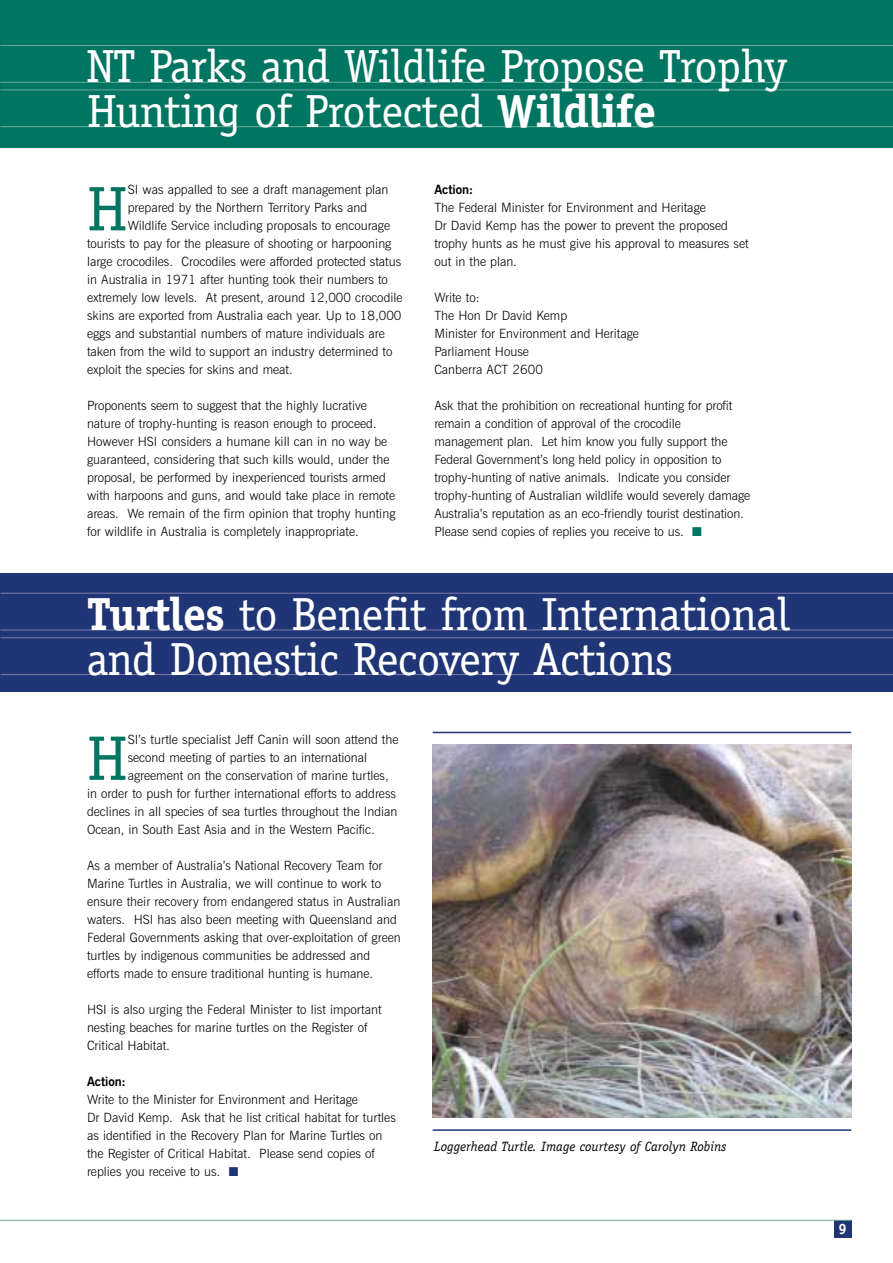
<style>
.page{position:relative;width:893px;height:1263px;background:#fff}
.page>*{position:absolute;margin:0;border:0;box-sizing:border-box;transform-origin:0 0}
.t1{font:63px "Officina Serif";color:#007561}
.t2{font:46.5px/45px "Officina Serif";letter-spacing:-.015em;color:#fff}
.t3{font:700 15px "Officina Serif";color:#fff}
.t4{font:italic 13.5px "Officina Serif";color:#000}
.t5{font:300 12.75px/18px "News Gothic BT";color:#000}
.t6{font:700 12.75px "News Gothic BT";color:#000}
.s1{font-weight:700}
.s2{color:#007561}
.s3{color:#203575}
</style>
<div class="page">
<hr style="left:432px;top:732px;width:419px;height:1px;background:#203575">
<img style="left:432px;top:744px;width:419px;height:374px">
<hr style="left:432px;top:1129px;width:419px;height:2px;background:#203575">
<div style="left:0;top:0;width:892px;height:148px;background:#007561"></div>
<div style="left:834px;top:1220px;width:17px;height:17px;background:#203575"></div>
<hr style="left:0;top:45px;width:892px;height:1px;background:#6faa9b">
<hr style="left:0;top:82px;width:892px;height:1px;background:#6faa9b">
<hr style="left:0;top:90px;width:892px;height:1px;background:#6faa9b">
<hr style="left:0;top:126px;width:892px;height:1px;background:#6faa9b">
<hr style="left:0;top:1220px;width:851px;height:1px;background:#6faa9b">
<div style="left:1px;top:574px;width:891px;height:118px;background:#203575"></div>
<hr style="left:1px;top:593px;width:891px;height:1px;background:#7c7aa7">
<hr style="left:1px;top:630px;width:891px;height:1px;background:#7c7aa7">
<hr style="left:1px;top:637px;width:891px;height:1px;background:#7c7aa7">
<hr style="left:1px;top:674px;width:891px;height:1px;background:#7c7aa7">
<h2 class="t2" style="left:87px;top:48px;width:701px">NT Parks and Wildlife Propose Trophy<br>Hunting of Protected <span class="s1">Wildlife</span></h2>
<h1 class="t1" style="left:87px;top:185px;width:42px">H</h1>
<p class="t5" style="left:128px;top:182px;width:262px">SI was appalled to see a draft management plan</p>
<p class="t5" style="left:128px;top:200px;width:241px">prepared by the Northern Territory Parks and</p>
<p class="t5" style="left:128px;top:218px;width:264px">Wildlife Service including proposals to encourage</p>
<p class="t5" style="left:87px;top:236px;width:306px">tourists to pay for the pleasure of shooting or harpooning</p>
<p class="t5" style="left:87px;top:254px;width:316px">large crocodiles. Crocodiles were afforded protected status</p>
<p class="t5" style="left:87px;top:272px;width:302px">in Australia in 1971 after hunting took their numbers to</p>
<p class="t5" style="left:87px;top:290px;width:317px">extremely low levels. At present, around 12,000 crocodile</p>
<p class="t5" style="left:87px;top:308px;width:316px">skins are exported from Australia each year. Up to 18,000</p>
<p class="t5" style="left:87px;top:326px;width:299px">eggs and substantial numbers of mature individuals are</p>
<p class="t5" style="left:87px;top:344px;width:307px">taken from the wild to support an industry determined to</p>
<p class="t5" style="left:87px;top:362px;width:207px">exploit the species for skins and meat.</p>
<p class="t5" style="left:87px;top:398px;width:310px">Proponents seem to suggest that the highly lucrative nature of trophy-hunting is reason enough to proceed.<br>However HSI considers a humane kill can in no way be guaranteed, considering that such kills would, under the proposal, be performed by inexperienced tourists armed with harpoons and guns, and would take place in remote areas. We remain of the firm opinion that trophy hunting for wildlife in Australia is completely inappropriate.</p>
<p class="t6" style="left:434px;top:185px;width:41px">Action:</p>
<p class="t5" style="left:434px;top:200px;width:316px">The Federal Minister for Environment and Heritage<br>Dr David Kemp has the power to prevent the proposed trophy hunts as he must give his approval to measures set out in the plan.</p>
<p class="t5" style="left:434px;top:290px;width:206px">Write to:<br>The Hon Dr David Kemp<br>Minister for Environment and Heritage<br>Parliament House<br>Canberra ACT 2600</p>
<p class="t5" style="left:434px;top:398px;width:317px">Ask that the prohibition on recreational hunting for profit remain a condition of approval of the crocodile management plan. Let him know you fully support the Federal Government’s long held policy in opposition to trophy-hunting of native animals. Indicate you consider trophy-hunting of Australian wildlife would severely damage Australia’s reputation as an eco-friendly tourist destination.<br>Please send copies of replies you receive to us. <span class="s2">■</span></p>
<h2 class="t2" style="left:87px;top:595px;width:705px"><span class="s1">Turtles</span> to Benefit from International and Domestic Recovery Actions</h2>
<h1 class="t1" style="left:87px;top:735px;width:42px">H</h1>
<p class="t5" style="left:128px;top:732px;width:272px">SI’s turtle specialist Jeff Canin will soon attend the</p>
<p class="t5" style="left:128px;top:750px;width:241px">second meeting of parties to an international</p>
<p class="t5" style="left:128px;top:768px;width:263px">agreement on the conservation of marine turtles,</p>
<p class="t5" style="left:87px;top:786px;width:310px">in order to push for further international efforts to address</p>
<p class="t5" style="left:87px;top:804px;width:312px">declines in all species of sea turtles throughout the Indian</p>
<p class="t5" style="left:87px;top:822px;width:289px">Ocean, in South East Asia and in the Western Pacific.</p>
<p class="t5" style="left:87px;top:858px;width:315px">As a member of Australia’s National Recovery Team for Marine Turtles in Australia, we will continue to work to ensure their recovery from endangered status in Australian waters. HSI has also been meeting with Queensland and Federal Governments asking that over-exploitation of green turtles by indigenous communities be addressed and efforts made to ensure traditional hunting is humane.</p>
<p class="t5" style="left:87px;top:1002px;width:296px">HSI is also urging the Federal Minister to list important nesting beaches for marine turtles on the Register of<br>Critical Habitat.</p>
<p class="t6" style="left:87px;top:1077px;width:41px">Action:</p>
<p class="t5" style="left:87px;top:1092px;width:310px">Write to the Minister for Environment and Heritage<br>Dr David Kemp. Ask that he list critical habitat for turtles as identified in the Recovery Plan for Marine Turtles on the Register of Critical Habitat. Please send copies of replies you receive to us. <span class="s3">■</span></p>
<p class="t4" style="left:434px;top:1142px;width:294px">Loggerhead Turtle. Image courtesy of Carolyn Robins</p>
<p class="t3" style="left:838px;top:1223px;width:10px">9</p>
</div>
